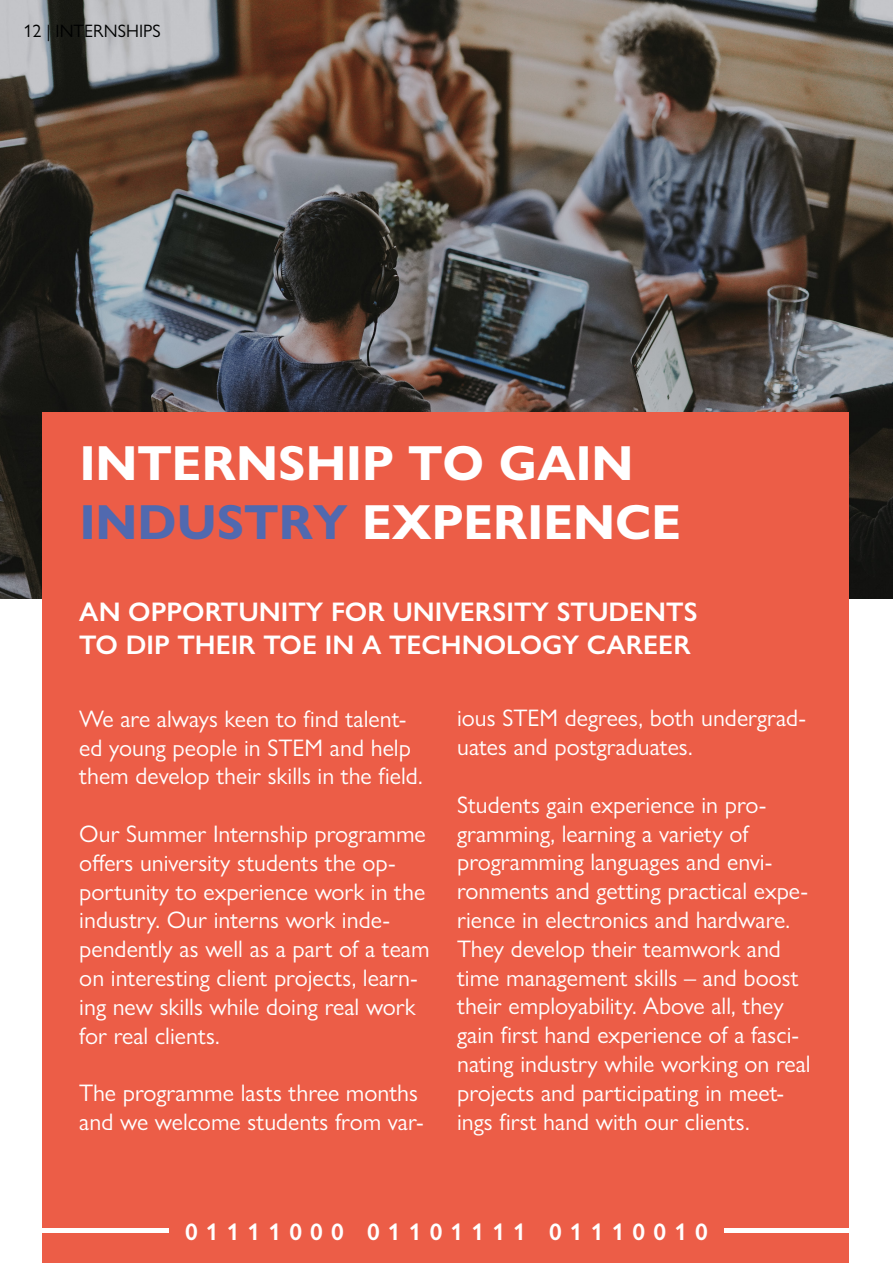
<style>
.page{position:relative;width:893px;height:1263px;background:#fff}
.page>*{position:absolute;margin:0;border:0;box-sizing:border-box;transform-origin:0 0}
.t1{font:700 49.5px/59.4px "Gill Sans Nova";color:#fff}
.t2{font:600 27px/32.4px "Gill Sans Nova";color:#fff}
.t3{font:24px/28.8px "Gill Sans Nova";color:#fff}
.t4{font:600 24px "Gill Sans Nova";letter-spacing:.34em;color:#fff}
.t5{font:18px "Gill Sans Nova";color:#000101}
.s1{color:#5169af}
</style>
<div class="page">
<img style="left:0;top:0;width:893px;height:598px">
<div style="left:42px;top:413px;width:807px;height:850px;background:#ec5d47"></div>
<div style="left:0;top:1228px;width:169px;height:5px;background:#fff"></div>
<div style="left:724px;top:1228px;width:169px;height:5px;background:#fff"></div>
<p class="t5" style="left:23px;top:20px;width:139px">12 | INTERNSHIPS</p>
<h1 class="t1" style="left:80px;top:433px;width:603px">INTERNSHIP TO GAIN<br><span class="s1">INDUSTRY</span> EXPERIENCE</h1>
<p class="t2" style="left:79px;top:596px;width:620px">AN OPPORTUNITY FOR UNIVERSITY STUDENTS<br>TO DIP THEIR TOE IN A TECHNOLOGY CAREER</p>
<p class="t3" style="left:79px;top:704px;width:345px">We are always keen to find talent&shy;ed young people in STEM and help them develop their skills in the field.</p>
<p class="t3" style="left:79px;top:819px;width:352px">Our Summer Internship programme offers university students the op&shy;portunity to experience work in the industry. Our interns work inde&shy;pendently as well as a part of a team on interesting client projects, learn&shy;ing new skills while doing real work for real clients.</p>
<p class="t3" style="left:79px;top:1078px;width:346px">The programme lasts three months and we welcome students from var-</p>
<p class="t3" style="left:457px;top:704px;width:350px">ious STEM degrees, both undergrad&shy;uates and postgraduates.</p>
<p class="t3" style="left:457px;top:790px;width:355px">Students gain experience in pro&shy;gramming, learning a variety of programming languages and envi&shy;ronments and getting practical expe&shy;rience in electronics and hardware.<br>They develop their teamwork and time management skills – and boost their employability. Above all, they gain first hand experience of a fasci&shy;nating industry while working on real projects and participating in meet&shy;ings first hand with our clients.</p>
<p class="t4" style="left:185px;top:1216px;width:524px">01111000 01101111 01110010</p>
</div>
